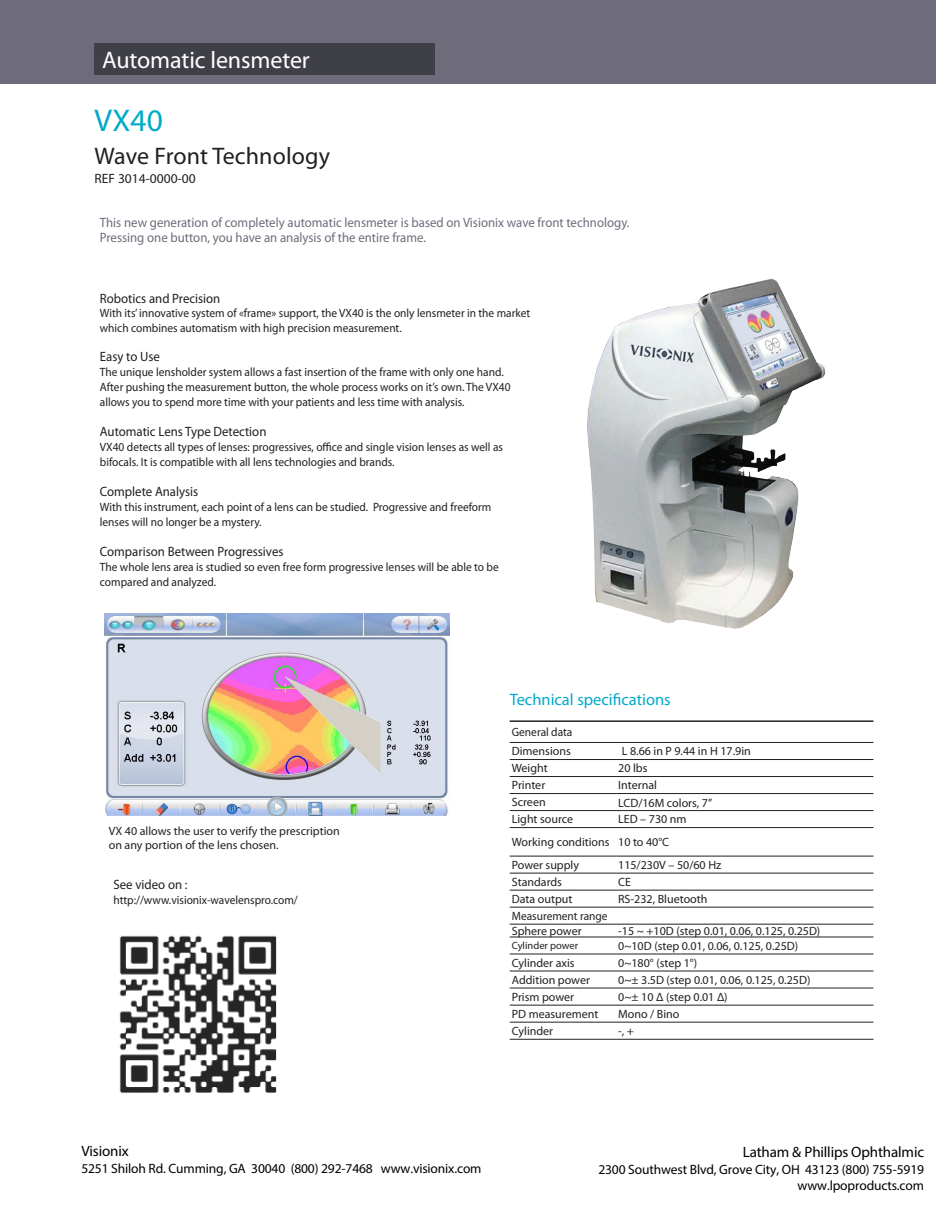
<style>
.page{position:relative;width:936px;height:1208px;background:#fff}
.page>*{position:absolute;margin:0;border:0;box-sizing:border-box;transform-origin:0 0}
.t1{font:31.5px "Myriad Pro";color:#00aac9}
.t2{font:24px "Myriad Pro";letter-spacing:.005em;color:#231f20}
.t3{font:24px "Myriad Pro";letter-spacing:-.005em;color:#fff}
.t4{font:16.5px "Myriad Pro";color:#00aac9}
.t5{font:15px "Myriad Pro";letter-spacing:-.01em;color:#000}
.t6{font:13.5px/15px "Myriad Pro";color:#6e6c7a;scale:.95 1}
.t7{font:13.5px/16.4px "Myriad Pro";letter-spacing:-.01em;color:#000;text-align:right}
.t8{font:13.5px "Myriad Pro";color:#231f20;scale:.95 1}
.t9{font:13.5px "Myriad Pro";color:#231f20}
.t10{font:12px/15px "Myriad Pro";color:#231f20;scale:.95 1}
.t11{font:12px "Myriad Pro";color:#231f20}
.t12{font:10.5px "Myriad Pro";color:#231f20}
</style>
<div class="page">
<div style="left:0;top:0;width:935px;height:84px;background:#6e6c7a"></div>
<div style="left:95px;top:43px;width:340px;height:32px;background:#3f3f48"></div>
<img style="left:587px;top:278px;width:238px;height:351px">
<hr style="left:509px;top:742px;width:107px;height:1px;background:#231f20">
<hr style="left:616px;top:742px;width:257px;height:1px;background:#231f20">
<hr style="left:509px;top:720px;width:107px;height:2px;background:#231f20">
<hr style="left:616px;top:720px;width:257px;height:2px;background:#231f20">
<hr style="left:509px;top:759px;width:107px;height:1px;background:#231f20">
<hr style="left:616px;top:759px;width:257px;height:1px;background:#231f20">
<hr style="left:509px;top:776px;width:107px;height:1px;background:#231f20">
<hr style="left:616px;top:776px;width:257px;height:1px;background:#231f20">
<hr style="left:509px;top:793px;width:107px;height:1px;background:#231f20">
<hr style="left:616px;top:793px;width:257px;height:1px;background:#231f20">
<hr style="left:509px;top:810px;width:107px;height:1px;background:#231f20">
<hr style="left:616px;top:810px;width:257px;height:1px;background:#231f20">
<hr style="left:509px;top:827px;width:107px;height:1px;background:#231f20">
<hr style="left:616px;top:827px;width:257px;height:1px;background:#231f20">
<hr style="left:509px;top:855px;width:107px;height:1px;background:#231f20">
<hr style="left:616px;top:855px;width:257px;height:1px;background:#231f20">
<hr style="left:509px;top:872px;width:107px;height:1px;background:#231f20">
<hr style="left:616px;top:872px;width:257px;height:1px;background:#231f20">
<hr style="left:509px;top:889px;width:107px;height:1px;background:#231f20">
<hr style="left:616px;top:889px;width:257px;height:1px;background:#231f20">
<hr style="left:509px;top:906px;width:107px;height:1px;background:#231f20">
<hr style="left:616px;top:906px;width:257px;height:1px;background:#231f20">
<hr style="left:509px;top:923px;width:107px;height:1px;background:#231f20">
<hr style="left:616px;top:923px;width:257px;height:1px;background:#231f20">
<hr style="left:509px;top:936px;width:107px;height:1px;background:#231f20">
<hr style="left:616px;top:936px;width:257px;height:1px;background:#231f20">
<hr style="left:509px;top:953px;width:107px;height:1px;background:#231f20">
<hr style="left:616px;top:953px;width:257px;height:1px;background:#231f20">
<hr style="left:509px;top:970px;width:107px;height:1px;background:#231f20">
<hr style="left:616px;top:970px;width:257px;height:1px;background:#231f20">
<hr style="left:509px;top:987px;width:107px;height:1px;background:#231f20">
<hr style="left:616px;top:987px;width:257px;height:1px;background:#231f20">
<hr style="left:509px;top:1004px;width:107px;height:1px;background:#231f20">
<hr style="left:616px;top:1004px;width:257px;height:1px;background:#231f20">
<hr style="left:509px;top:1021px;width:107px;height:1px;background:#231f20">
<hr style="left:616px;top:1021px;width:257px;height:1px;background:#231f20">
<hr style="left:509px;top:1039px;width:107px;height:1px;background:#231f20">
<hr style="left:616px;top:1039px;width:257px;height:1px;background:#231f20">
<img style="left:105px;top:613px;width:344px;height:203px">
<img style="left:119px;top:935px;width:158px;height:158px">
<p class="t3" style="left:102px;top:45px;width:209px">Automatic lensmeter</p>
<p class="t1" style="left:95px;top:101px;width:70px">VX40</p>
<p class="t2" style="left:95px;top:141px;width:237px">Wave Front Technology</p>
<p class="t9" style="left:95px;top:171px;width:102px">REF 3014-0000-00</p>
<p class="t6" style="left:100px;top:214px;width:559px">This new generation of completely automatic lensmeter is based on Visionix wave front technology.<br>Pressing one button, you have an analysis of the entire frame.</p>
<p class="t8" style="left:100px;top:290px;width:128px">Robotics and Precision</p>
<p class="t10" style="left:100px;top:306px;width:454px;line-height:14.4px">With its’ innovative system of «frame» support, the VX40 is the only lensmeter in the market which combines automatism with high precision measurement.</p>
<p class="t8" style="left:100px;top:348px;width:65px">Easy to Use</p>
<p class="t10" style="left:100px;top:364px;width:433px">The unique lensholder system allows a fast insertion of the frame with only one hand.<br>After pushing the measurement button, the whole process works on it’s own. The VX40 allows you to spend more time with your patients and less time with analysis.</p>
<p class="t8" style="left:100px;top:423px;width:177px">Automatic Lens Type Detection</p>
<p class="t10" style="left:100px;top:439px;width:426px">VX40 detects all types of lenses: progressives, office and single vision lenses as well as bifocals. It is compatible with all lens technologies and brands.</p>
<p class="t8" style="left:100px;top:483px;width:105px">Complete Analysis</p>
<p class="t10" style="left:100px;top:499px;width:413px">With this instrument, each point of a lens can be studied. Progressive and freeform lenses will no longer be a mystery.</p>
<p class="t8" style="left:100px;top:543px;width:195px">Comparison Between Progressives</p>
<p class="t10" style="left:100px;top:559px;width:421px">The whole lens area is studied so even free form progressive lenses will be able to be compared and analyzed.</p>
<p class="t11" style="left:109px;top:823px;width:232px">VX 40 allows the user to verify the prescription</p>
<p class="t11" style="left:109px;top:837px;width:171px">on any portion of the lens chosen.</p>
<p class="t8" style="left:113px;top:876px;width:79px">See video on :</p>
<p class="t10" style="left:113px;top:892px;width:196px">http://www.visionix-wavelenspro.com/</p>
<p class="t4" style="left:509px;top:689px;width:163px">Technical specifications</p>
<p class="t10" style="left:512px;top:724px;width:65px">General data</p>
<p class="t11" style="left:512px;top:744px;width:61px">Dimensions</p>
<p class="t11" style="left:621px;top:744px;width:130px">L 8.66 in P 9.44 in H 17.9in</p>
<p class="t11" style="left:512px;top:761px;width:37px">Weight</p>
<p class="t11" style="left:618px;top:761px;width:31px">20 lbs</p>
<p class="t11" style="left:512px;top:778px;width:35px">Printer</p>
<p class="t11" style="left:618px;top:778px;width:40px">Internal</p>
<p class="t11" style="left:512px;top:795px;width:35px">Screen</p>
<p class="t11" style="left:618px;top:795px;width:96px">LCD/16M colors, 7’’</p>
<p class="t11" style="left:512px;top:812px;width:63px">Light source</p>
<p class="t11" style="left:618px;top:812px;width:70px">LED – 730 nm</p>
<p class="t11" style="left:512px;top:834px;width:99px">Working conditions</p>
<p class="t11" style="left:618px;top:834px;width:52px">10 to 40°C</p>
<p class="t11" style="left:512px;top:857px;width:69px">Power supply</p>
<p class="t11" style="left:618px;top:857px;width:105px">115/230V – 50/60 Hz</p>
<p class="t11" style="left:512px;top:874px;width:52px">Standards</p>
<p class="t11" style="left:618px;top:874px;width:14px">CE</p>
<p class="t11" style="left:512px;top:891px;width:62px">Data output</p>
<p class="t11" style="left:618px;top:891px;width:91px">RS-232, Bluetooth</p>
<p class="t10" style="left:512px;top:908px;width:102px">Measurement range</p>
<p class="t11" style="left:512px;top:923px;width:71px">Sphere power</p>
<p class="t11" style="left:618px;top:923px;width:204px">-15 ~ +10D (step 0.01, 0.06, 0.125, 0.25D)</p>
<p class="t12" style="left:512px;top:939px;width:68px">Cylinder power</p>
<p class="t11" style="left:618px;top:938px;width:181px">0~10D (step 0.01, 0.06, 0.125, 0.25D)</p>
<p class="t11" style="left:512px;top:955px;width:64px">Cylinder axis</p>
<p class="t11" style="left:618px;top:955px;width:80px">0~180° (step 1°)</p>
<p class="t11" style="left:512px;top:972px;width:80px">Addition power</p>
<p class="t11" style="left:618px;top:972px;width:194px">0~± 3.5D (step 0.01, 0.06, 0.125, 0.25D)</p>
<p class="t11" style="left:512px;top:989px;width:64px">Prism power</p>
<p class="t11" style="left:618px;top:989px;width:111px">0~± 10 Δ (step 0.01 Δ)</p>
<p class="t11" style="left:512px;top:1006px;width:88px">PD measurement</p>
<p class="t11" style="left:618px;top:1006px;width:63px">Mono / Bino</p>
<p class="t11" style="left:512px;top:1023px;width:43px">Cylinder</p>
<p class="t11" style="left:618px;top:1023px;width:17px">-, +</p>
<p class="t5" style="left:81px;top:1142px;width:49px">Visionix</p>
<p class="t7" style="left:81px;top:1160px;width:401px">5251 Shiloh Rd. Cumming, GA 30040 (800) 292-7468 www.visionix.com</p>
<p class="t5" style="left:742px;top:1142px;width:183px">Latham &amp; Phillips Ophthalmic</p>
<p class="t7" style="left:598px;top:1160px;width:327px">2300 Southwest Blvd, Grove City, OH 43123 (800) 755-5919 www.lpoproducts.com</p>
</div>
